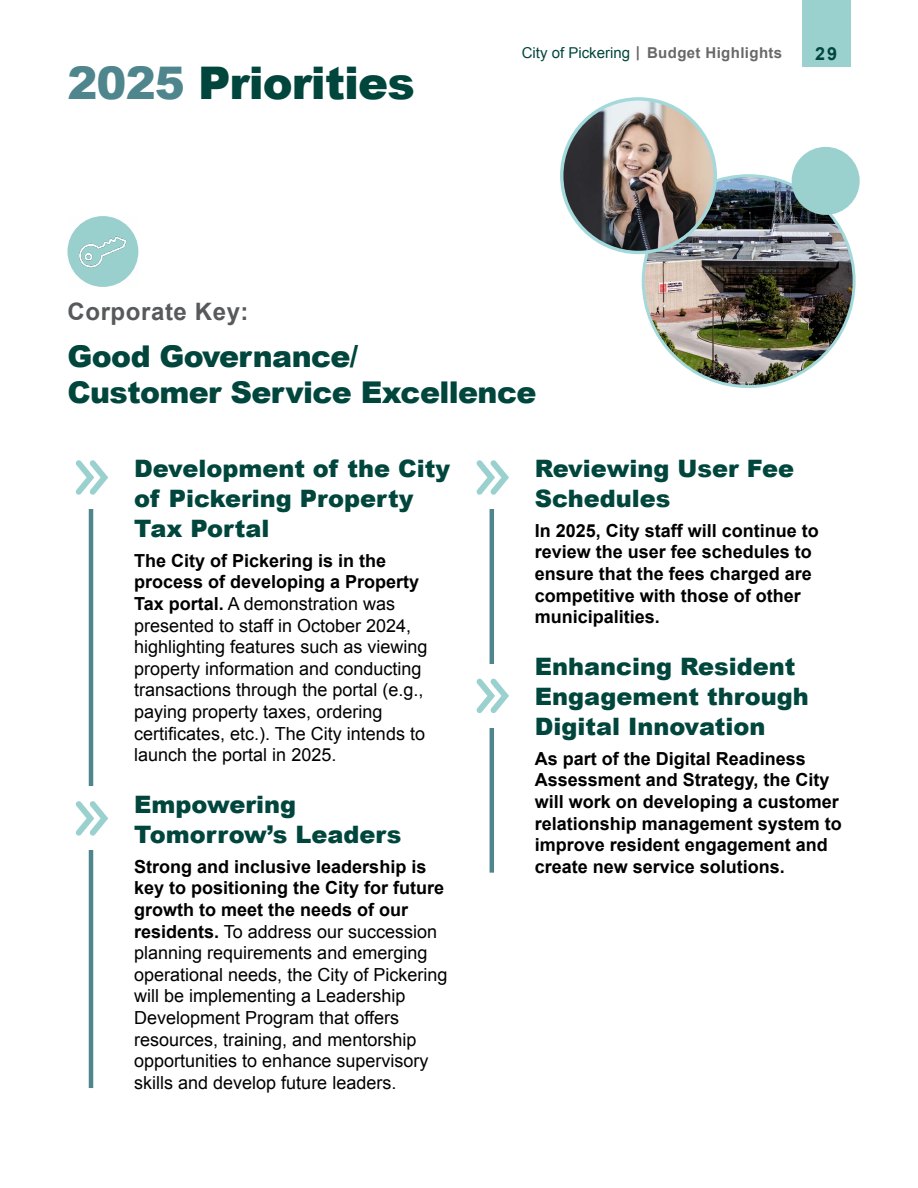
<style>
.page{position:relative;width:918px;height:1188px;background:#fff}
.page>*{position:absolute;margin:0;border:0;box-sizing:border-box;transform-origin:0 0}
.t1{font:900 45px "Arial";letter-spacing:-.02em;color:#00463c}
.t2{font:900 30px/36px "Arial";letter-spacing:-.02em;color:#00463c}
.t3{font:900 24px/30px "Arial";color:#00463c}
.t4{font:700 24px "Arial";letter-spacing:.025em;color:#58595b}
.t5{font:18px/21.6px "Arial";color:#000}
.t6{font:700 18px/21.6px "Arial";color:#000}
.t7{font:700 18px "Arial";color:#00463c}
.t8{font:700 15px "Arial";letter-spacing:.025em;color:#686868}
.s1{color:#4f868e}
.s2{font-weight:400;color:#00463c}
.s3{font-weight:700}
</style>
<div class="page">
<div style="left:802px;top:0;width:48px;height:68px;background:#9ad1cf"></div>
<hr style="left:89px;top:503px;width:4px;height:585px;background:#4f868e">
<hr style="left:490px;top:503px;width:4px;height:370px;background:#4f868e">
<div style="left:60px;top:446px;width:64px;height:63px;background:#fff"></div>
<svg style="left:75px;top:460px;width:33px;height:35px"></svg>
<div style="left:461px;top:446px;width:64px;height:63px;background:#fff"></div>
<svg style="left:476px;top:460px;width:33px;height:35px"></svg>
<div style="left:60px;top:787px;width:64px;height:63px;background:#fff"></div>
<svg style="left:75px;top:801px;width:33px;height:35px"></svg>
<div style="left:461px;top:664px;width:64px;height:64px;background:#fff"></div>
<svg style="left:476px;top:678px;width:33px;height:35px"></svg>
<img style="left:68px;top:218px;width:70px;height:69px">
<img style="left:643px;top:176px;width:211px;height:211px;border-radius:105px">
<img style="left:562px;top:99px;width:153px;height:153px;border-radius:77px">
<div style="left:560px;top:97px;width:157px;height:157px;border:3px solid #a3d9db;border-radius:50%"></div>
<div style="left:792px;top:147px;width:68px;height:68px;background:#9ad1cf;border-radius:50%"></div>
<h1 class="t1" style="left:68px;top:50px;width:349px"><span class="s1">2025</span> Priorities</h1>
<p class="t8" style="left:522px;top:43px;width:262px"><span class="s2">City of Pickering</span> | Budget Highlights</p>
<p class="t7" style="left:815px;top:42px;width:23px">29</p>
<h2 class="t4" style="left:68px;top:296px;width:183px">Corporate Key:</h2>
<h2 class="t2" style="left:68px;top:337px;width:470px">Good Governance/<br>Customer Service Excellence</h2>
<h3 class="t3" style="left:134px;top:452px;width:317px">Development of the City of Pickering Property<br>Tax Portal</h3>
<p class="t5" style="left:134px;top:550px;width:295px"><span class="s3">The City of Pickering is in the process of developing a Property Tax portal.</span> A demonstration was presented to staff in October 2024, highlighting features such as viewing property information and conducting transactions through the portal (e.g., paying property taxes, ordering certificates, etc.). The City intends to launch the portal in 2025.</p>
<p class="t3" style="left:134px;top:788px;width:269px">Empowering<br>Tomorrow’s Leaders</p>
<p class="t5" style="left:134px;top:856px;width:315px"><span class="s3">Strong and inclusive leadership is key to positioning the City for future growth to meet the needs of our residents.</span> To address our succession planning requirements and emerging operational needs, the City of Pickering will be implementing a Leadership Development Program that offers resources, training, and mentorship opportunities to enhance supervisory skills and develop future leaders.</p>
<h3 class="t3" style="left:535px;top:452px;width:261px">Reviewing User Fee<br>Schedules</h3>
<p class="t6" style="left:535px;top:520px;width:286px">In 2025, City staff will continue to review the user fee schedules to ensure that the fees charged are competitive with those of other municipalities.</p>
<p class="t3" style="left:535px;top:650px;width:276px">Enhancing Resident<br>Engagement through<br>Digital Innovation</p>
<p class="t6" style="left:535px;top:748px;width:309px">As part of the Digital Readiness Assessment and Strategy, the City will work on developing a customer relationship management system to improve resident engagement and create new service solutions.</p>
</div>
